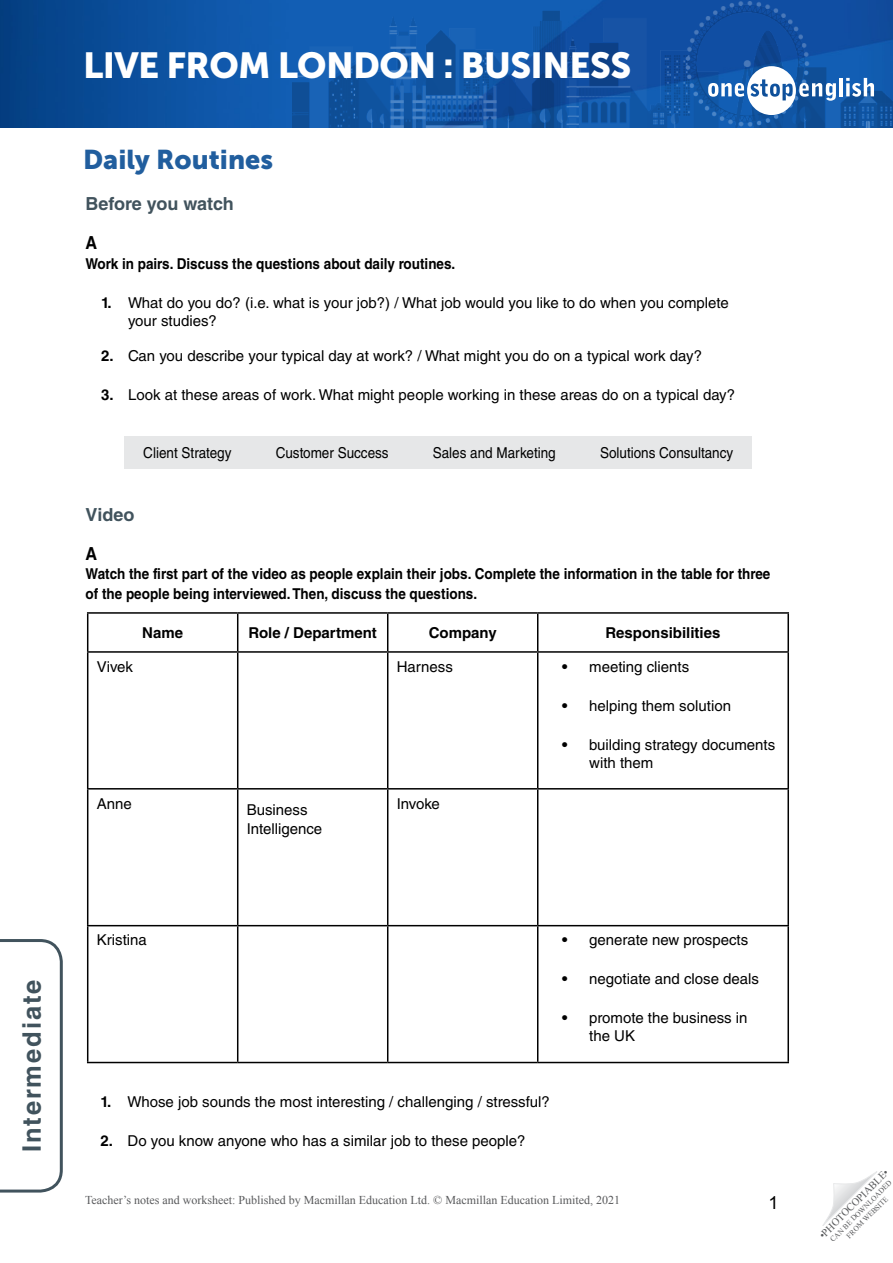
<style>
.page{position:relative;width:893px;height:1263px;background:#fff}
.page>*{position:absolute;margin:0;border:0;box-sizing:border-box;transform-origin:0 0}
.t1{font:36px "Museo Sans 900";letter-spacing:-.015em;color:#fff}
.Article_Subtitle{font:27px "Museo Sans 900";color:#215e9e}
.t2{font:700 25.5px "Helvetica LT Std";letter-spacing:.08em;color:#41535d}
.TN__Title_Intro{font:700 18px "Helvetica LT Std";color:#41535d}
.TN__Title{font:700 18px "Helvetica LT Std";color:#41535d}
.TN__Body_alpha_text{font:700 18px "Helvetica LT Std";color:#000;scale:.9 1}
.t3{font:18px "Arial";color:#000}
.TN__Body_number_list{font:15px/18px "Helvetica LT Std";color:#000}
.TN__Body_text_Intro{font:700 15px/19.5px "Helvetica LT Std";color:#000;scale:.9 1}
.TN__Body_text{font:15px "Helvetica LT Std";color:#000;scale:.9 1}
.WS__Body_text{font:15px/19.5px "Helvetica LT Std";color:#000}
.WS__Body_text-2{font:700 15px "Helvetica LT Std";color:#000}
.t4{font:12px "Times New Roman";color:#58595b}
.t5{font:10.5px "Times New Roman";color:#58595b}
.t6{font:7.5px/9px "Times New Roman";color:#58595b;text-align:center}
.s1{font-weight:700}
</style>
<div class="page">
<img style="left:0;top:0;width:893px;height:128px">
<img style="left:293px;top:2px;width:600px;height:126px">
<svg style="left:708px;top:66px;width:128px;height:49px"></svg>
<hr style="left:839px;top:78px;width:4px;height:18px;background:#fff">
<svg style="left:846px;top:78px;width:28px;height:19px"></svg>
<svg style="left:0;top:939px;width:63px;height:254px"></svg>
<svg style="left:822px;top:1171px;width:55px;height:55px"></svg>
<div style="left:124px;top:436px;width:628px;height:33px;background:#e6e7e8"></div>
<hr style="left:87px;top:612px;width:151px;height:2px;background:#000">
<hr style="left:87px;top:614px;width:1px;height:37px;background:#000">
<hr style="left:238px;top:612px;width:150px;height:2px;background:#000">
<hr style="left:237px;top:614px;width:1px;height:37px;background:#000">
<hr style="left:388px;top:612px;width:150px;height:2px;background:#000">
<hr style="left:387px;top:614px;width:1px;height:37px;background:#000">
<hr style="left:538px;top:612px;width:251px;height:2px;background:#000">
<hr style="left:537px;top:614px;width:1px;height:37px;background:#000">
<hr style="left:787px;top:614px;width:2px;height:37px;background:#000">
<hr style="left:87px;top:651px;width:151px;height:2px;background:#000">
<hr style="left:87px;top:653px;width:1px;height:135px;background:#000">
<hr style="left:238px;top:651px;width:150px;height:2px;background:#000">
<hr style="left:237px;top:653px;width:1px;height:135px;background:#000">
<hr style="left:388px;top:651px;width:150px;height:2px;background:#000">
<hr style="left:387px;top:653px;width:1px;height:135px;background:#000">
<hr style="left:538px;top:651px;width:251px;height:2px;background:#000">
<hr style="left:537px;top:653px;width:1px;height:135px;background:#000">
<hr style="left:787px;top:653px;width:2px;height:135px;background:#000">
<hr style="left:87px;top:788px;width:151px;height:1px;background:#000">
<hr style="left:87px;top:789px;width:1px;height:136px;background:#000">
<hr style="left:238px;top:788px;width:150px;height:1px;background:#000">
<hr style="left:237px;top:789px;width:1px;height:136px;background:#000">
<hr style="left:388px;top:788px;width:150px;height:1px;background:#000">
<hr style="left:387px;top:789px;width:1px;height:136px;background:#000">
<hr style="left:538px;top:788px;width:251px;height:1px;background:#000">
<hr style="left:537px;top:789px;width:1px;height:136px;background:#000">
<hr style="left:787px;top:789px;width:2px;height:136px;background:#000">
<hr style="left:87px;top:925px;width:151px;height:1px;background:#000">
<hr style="left:87px;top:926px;width:1px;height:136px;background:#000">
<hr style="left:238px;top:925px;width:150px;height:1px;background:#000">
<hr style="left:237px;top:926px;width:1px;height:136px;background:#000">
<hr style="left:388px;top:925px;width:150px;height:1px;background:#000">
<hr style="left:387px;top:926px;width:1px;height:136px;background:#000">
<hr style="left:538px;top:925px;width:251px;height:1px;background:#000">
<hr style="left:537px;top:926px;width:1px;height:136px;background:#000">
<hr style="left:787px;top:926px;width:2px;height:136px;background:#000">
<hr style="left:87px;top:1062px;width:151px;height:1px;background:#000">
<hr style="left:238px;top:1062px;width:150px;height:1px;background:#000">
<hr style="left:388px;top:1062px;width:150px;height:1px;background:#000">
<hr style="left:538px;top:1062px;width:251px;height:1px;background:#000">
<h3 class="t2" style="left:16px;top:1152px;width:174px;rotate:-90deg">Intermediate</h3>
<h1 class="t1" style="left:83px;top:45px;width:550px">LIVE FROM LONDON : BUSINESS</h1>
<p class="Article_Subtitle" style="left:83px;top:144px;width:192px">Daily Routines</p>
<p class="TN__Title_Intro" style="left:86px;top:193px;width:150px">Before you watch</p>
<p class="TN__Body_alpha_text" style="left:86px;top:232px;width:14px">A</p>
<p class="TN__Body_text_Intro" style="left:86px;top:253px;width:412px">Work in pairs. Discuss the questions about daily routines.</p>
<p class="TN__Body_number_list" style="left:128px;top:293px;width:602px;text-indent:-27px"><span class="s1">1.</span> What do you do? (i.e. what is your job?) / What job would you like to do when you complete your studies?</p>
<p class="TN__Body_number_list" style="left:101px;top:346px;width:602px"><span class="s1">2.</span> Can you describe your typical day at work? / What might you do on a typical work day?</p>
<p class="TN__Body_number_list" style="left:101px;top:385px;width:636px"><span class="s1">3.</span> Look at these areas of work. What might people working in these areas do on a typical day?</p>
<p class="TN__Body_text" style="left:143px;top:444px;width:99px">Client Strategy</p>
<p class="TN__Body_text" style="left:276px;top:444px;width:127px">Customer Success</p>
<p class="TN__Body_text" style="left:433px;top:444px;width:138px">Sales and Marketing</p>
<p class="TN__Body_text" style="left:600px;top:444px;width:149px">Solutions Consultancy</p>
<p class="TN__Title" style="left:86px;top:503px;width:51px">Video</p>
<p class="TN__Body_alpha_text" style="left:86px;top:542px;width:14px">A</p>
<p class="TN__Body_text_Intro" style="left:86px;top:564px;width:762px">Watch the first part of the video as people explain their jobs. Complete the information in the table for three of the people being interviewed. Then, discuss the questions.</p>
<p class="WS__Body_text-2" style="left:142px;top:623px;width:42px">Name</p>
<p class="WS__Body_text-2" style="left:249px;top:623px;width:130px">Role / Department</p>
<p class="WS__Body_text-2" style="left:429px;top:623px;width:70px">Company</p>
<p class="WS__Body_text-2" style="left:606px;top:623px;width:116px">Responsibilities</p>
<p class="WS__Body_text" style="left:97px;top:657px;width:38px">Vivek</p>
<p class="WS__Body_text" style="left:397px;top:657px;width:58px">Harness</p>
<p class="TN__Body_number_list" style="left:562px;top:657px;width:129px"><span class="s1">•</span> meeting clients</p>
<p class="TN__Body_number_list" style="left:562px;top:696px;width:170px"><span class="s1">•</span> helping them solution</p>
<p class="TN__Body_number_list" style="left:589px;top:735px;width:187px;text-indent:-27px"><span class="s1">•</span> building strategy documents with them</p>
<p class="WS__Body_text" style="left:97px;top:793px;width:37px">Anne</p>
<p class="WS__Body_text" style="left:397px;top:793px;width:45px">Invoke</p>
<p class="WS__Body_text" style="left:247px;top:799px;width:77px">Business<br>Intelligence</p>
<p class="WS__Body_text" style="left:97px;top:930px;width:52px">Kristina</p>
<p class="TN__Body_number_list" style="left:562px;top:931px;width:188px"><span class="s1">•</span> generate new prospects</p>
<p class="TN__Body_number_list" style="left:562px;top:970px;width:198px"><span class="s1">•</span> negotiate and close deals</p>
<p class="TN__Body_number_list" style="left:589px;top:1009px;width:160px;text-indent:-27px"><span class="s1">•</span> promote the business in the UK</p>
<p class="TN__Body_number_list" style="left:101px;top:1092px;width:451px"><span class="s1">1.</span> Whose job sounds the most interesting / challenging / stressful?</p>
<p class="TN__Body_number_list" style="left:101px;top:1131px;width:427px"><span class="s1">2.</span> Do you know anyone who has a similar job to these people?</p>
<p class="t4" style="left:85px;top:1192px;width:537px">Teacher’s notes and worksheet: Published by Macmillan Education Ltd. © Macmillan Education Limited, 2021</p>
<p class="t3" style="left:769px;top:1191px;width:12px">1</p>
<p class="t5" style="left:816px;top:1232px;width:95px;rotate:-45deg">•PHOTOCOPIABLE•</p>
<p class="t6" style="left:828px;top:1237px;width:85px;rotate:-45deg">CAN BE DOWNLOADED<br>FROM WEBSITE</p>
</div>
